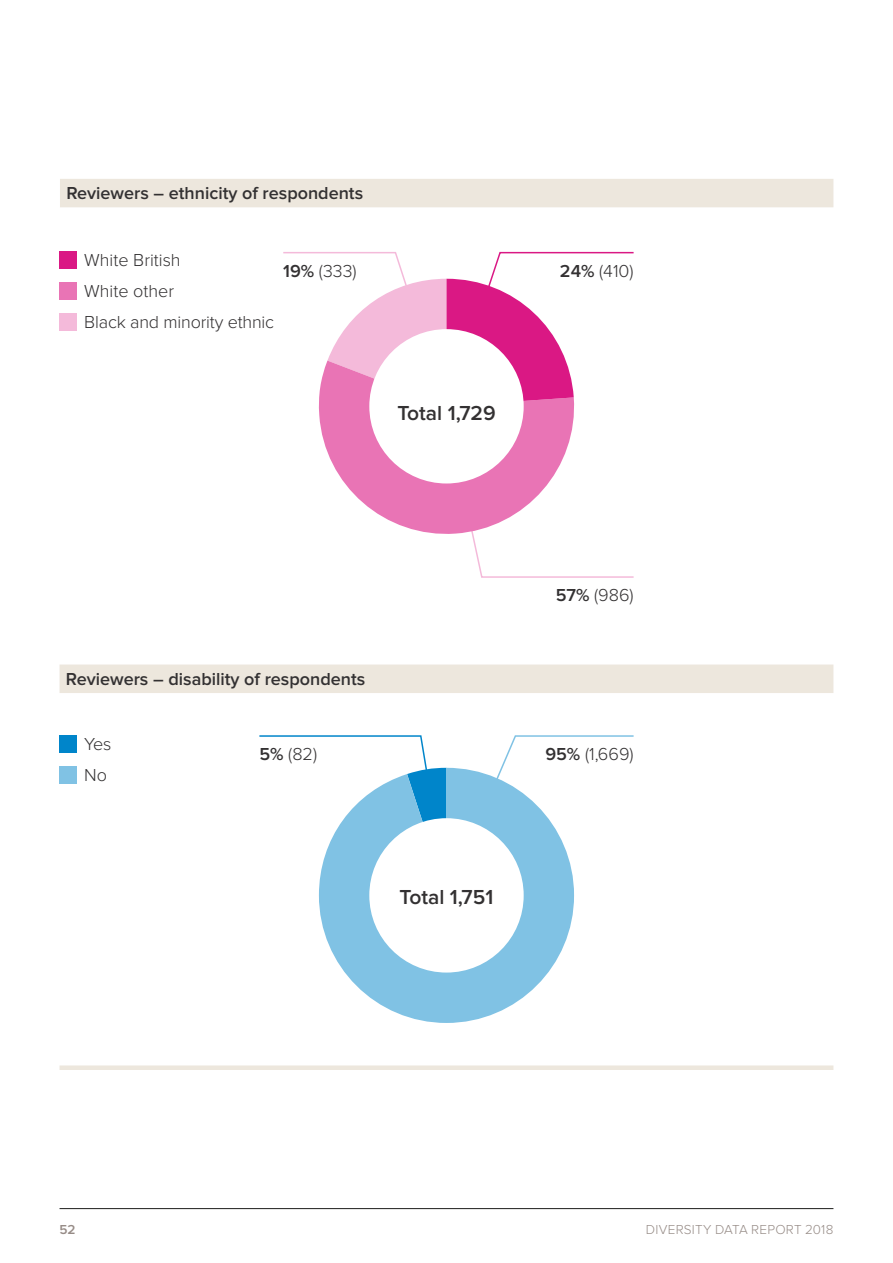
<style>
.page{position:relative;width:893px;height:1263px;background:#fff}
.page>*{position:absolute;margin:0;border:0;box-sizing:border-box;transform-origin:0 0}
.t1{font:600 21px "Proxima Nova";color:#333132}
.t2{font:300 18px/31px "Proxima Nova";color:#333132}
.t3{font:600 18px "Proxima Nova";color:#333132}
.t4{font:300 13.5px "Proxima Nova";letter-spacing:.015em;color:#978c87}
.t5{font:600 13.5px "Proxima Nova";color:#978c87}
.s1{font-weight:600}
</style>
<div class="page">
<div style="left:60px;top:283px;width:17px;height:17px;background:#e974b5"></div>
<div style="left:60px;top:314px;width:17px;height:17px;background:#f4bada"></div>
<div style="left:60px;top:252px;width:17px;height:17px;background:#da1884"></div>
<svg style="left:283px;top:251px;width:351px;height:327px"></svg>
<div style="left:369px;top:329px;width:155px;height:154px;background:#fff;border-radius:50%"></div>
<div style="left:60px;top:179px;width:773px;height:28px;background:#ede7dd"></div>
<div style="left:60px;top:664px;width:773px;height:29px;background:#ede7dd"></div>
<div style="left:60px;top:766px;width:17px;height:17px;background:#80c2e4"></div>
<div style="left:60px;top:735px;width:17px;height:17px;background:#0085ca"></div>
<svg style="left:259px;top:735px;width:375px;height:33px"></svg>
<svg style="left:319px;top:768px;width:255px;height:255px;fill:#80c2e4"></svg>
<div style="left:369px;top:818px;width:155px;height:154px;background:#fff;border-radius:50%"></div>
<div style="left:60px;top:1065px;width:773px;height:5px;background:#ede7dd"></div>
<hr style="left:60px;top:1208px;width:773px;height:1px;background:#1d1d1b">
<p class="t3" style="left:66px;top:183px;width:298px">Reviewers – ethnicity of respondents</p>
<p class="t2" style="left:84px;top:245px;width:191px">White British<br>White other<br>Black and minority ethnic</p>
<p class="t2" style="left:283px;top:256px;width:75px"><span class="s1">19%</span> (333)</p>
<p class="t2" style="left:560px;top:256px;width:75px"><span class="s1">24%</span> (410)</p>
<p class="t1" style="left:397px;top:401px;width:100px">Total 1,729</p>
<p class="t3" style="left:66px;top:668px;width:301px">Reviewers – disability of respondents</p>
<p class="t2" style="left:556px;top:580px;width:79px"><span class="s1">57%</span> (986)</p>
<p class="t2" style="left:84px;top:728px;width:29px">Yes<br>No</p>
<p class="t2" style="left:259px;top:739px;width:59px"><span class="s1">5%</span> (82)</p>
<p class="t2" style="left:545px;top:739px;width:90px"><span class="s1">95%</span> (1,669)</p>
<p class="t1" style="left:400px;top:884px;width:95px">Total 1,751</p>
<p class="t5" style="left:60px;top:1222px;width:18px">52</p>
<p class="t4" style="left:646px;top:1222px;width:189px">DIVERSITY DATA REPORT 2018</p>
</div>
